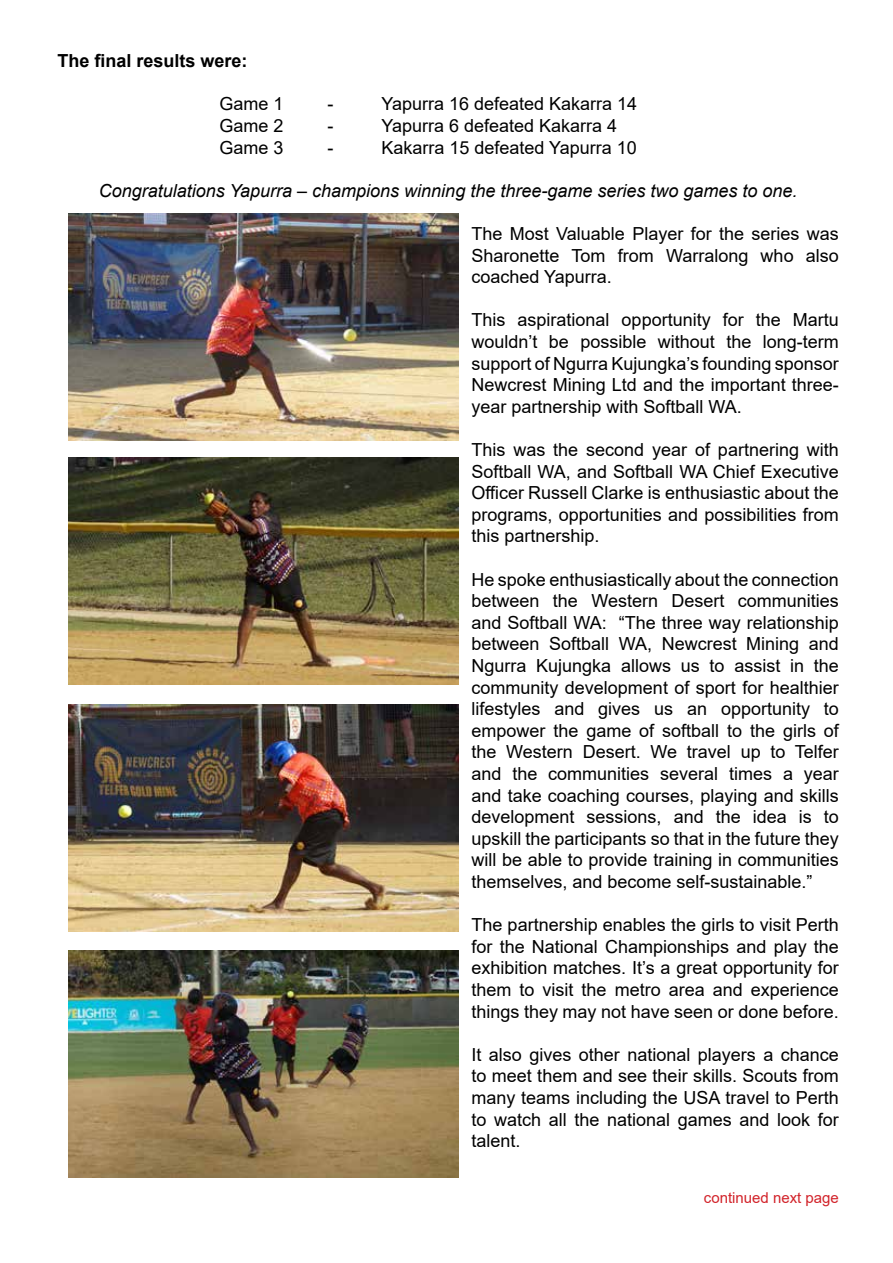
<style>
.page{position:relative;width:893px;height:1263px;background:#fff}
.page>*{position:absolute;margin:0;border:0;box-sizing:border-box;transform-origin:0 0}
.t1{font:18px/21.6px "Arial";color:#000;text-align:justify}
.t2{font:italic 18px "Arial";color:#000}
.t3{font:700 18px "Arial";color:#000}
.t4{font:15px "Arial";color:#d2232a}
</style>
<div class="page">
<img style="left:68px;top:213px;width:391px;height:228px">
<img style="left:68px;top:457px;width:391px;height:228px">
<img style="left:68px;top:704px;width:391px;height:227px">
<img style="left:68px;top:950px;width:391px;height:228px">
<p class="t3" style="left:57px;top:48px;width:192px">The final results were:</p>
<p class="t1" style="left:219px;top:93px;width:66px">Game 1</p>
<p class="t1" style="left:327px;top:93px;width:7px">-</p>
<p class="t1" style="left:381px;top:93px;width:257px">Yapurra 16 defeated Kakarra 14</p>
<p class="t1" style="left:219px;top:115px;width:66px">Game 2</p>
<p class="t1" style="left:327px;top:115px;width:7px">-</p>
<p class="t1" style="left:381px;top:115px;width:237px">Yapurra 6 defeated Kakarra 4</p>
<p class="t1" style="left:219px;top:136px;width:66px">Game 3</p>
<p class="t1" style="left:327px;top:136px;width:7px">-</p>
<p class="t1" style="left:381px;top:136px;width:257px">Kakarra 15 defeated Yapurra 10</p>
<p class="t2" style="left:99px;top:179px;width:700px">Congratulations Yapurra – champions winning the three-game series two games to one.</p>
<p class="t1" style="left:471px;top:223px;width:369px">The Most Valuable Player for the series was Sharonette Tom from Warralong who also coached Yapurra.</p>
<p class="t1" style="left:471px;top:309px;width:369px">This aspirational opportunity for the Martu wouldn’t be possible without the long-term support of Ngurra Kujungka’s founding sponsor Newcrest Mining Ltd and the important three&shy;year partnership with Softball WA.</p>
<p class="t1" style="left:471px;top:439px;width:369px">This was the second year of partnering with Softball WA, and Softball WA Chief Executive Officer Russell Clarke is enthusiastic about the programs, opportunities and possibilities from this partnership.</p>
<p class="t1" style="left:471px;top:568px;width:369px">He spoke enthusiastically about the connection between the Western Desert communities and Softball WA: “The three way relationship between Softball WA, Newcrest Mining and Ngurra Kujungka allows us to assist in the community development of sport for healthier lifestyles and gives us an opportunity to empower the game of softball to the girls of the Western Desert. We travel up to Telfer and the communities several times a year and take coaching courses, playing and skills development sessions, and the idea is to upskill the participants so that in the future they will be able to provide training in communities themselves, and become self-sustainable.”</p>
<p class="t1" style="left:471px;top:914px;width:369px">The partnership enables the girls to visit Perth for the National Championships and play the exhibition matches. It’s a great opportunity for them to visit the metro area and experience things they may not have seen or done before.</p>
<p class="t1" style="left:471px;top:1043px;width:369px">It also gives other national players a chance to meet them and see their skills. Scouts from many teams including the USA travel to Perth to watch all the national games and look for talent.</p>
<p class="t4" style="left:704px;top:1187px;width:137px">continued next page</p>
</div>
